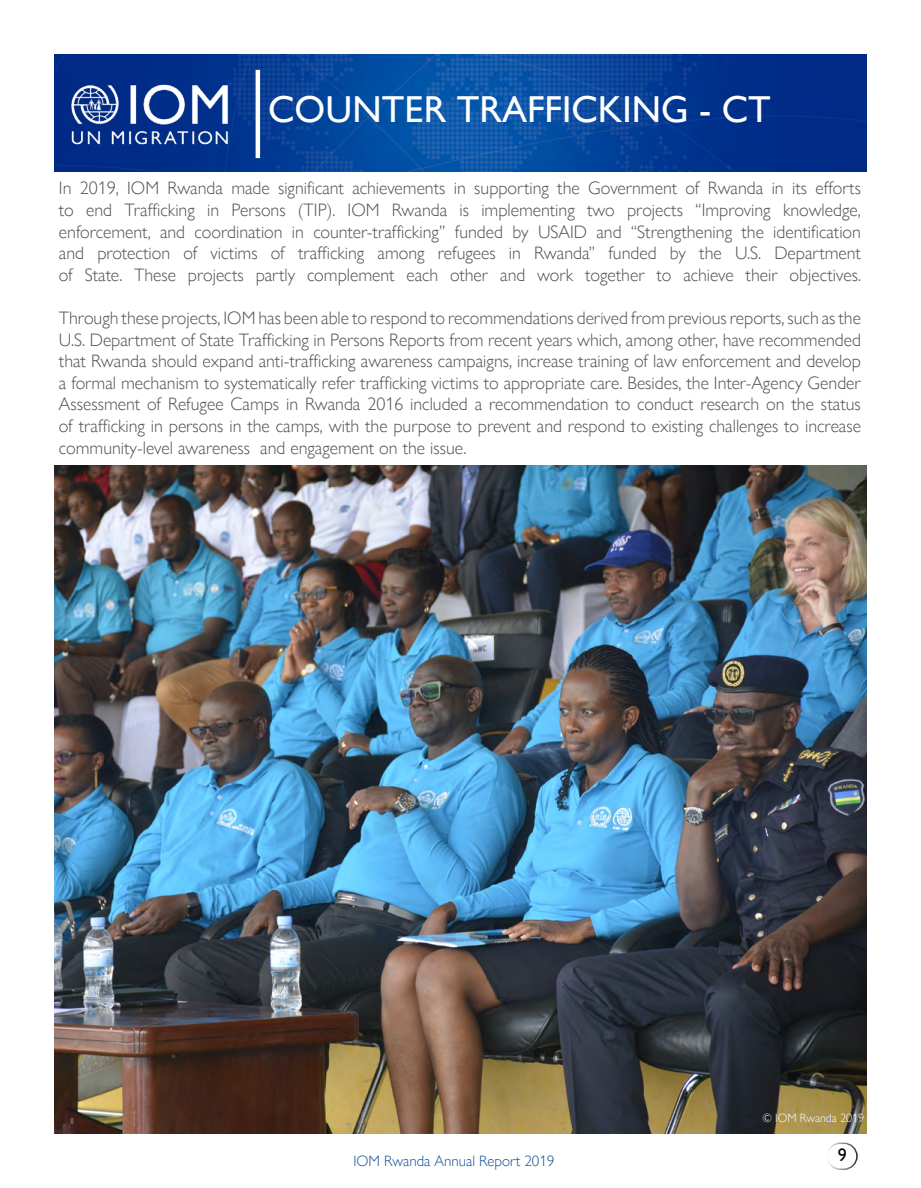
<style>
.page{position:relative;width:921px;height:1188px;background:#fff}
.page>*{position:absolute;margin:0;border:0;box-sizing:border-box;transform-origin:0 0}
.t1{font:37.5px "Gill Sans Nova";color:#fff}
.t2{font:300 18px/21.6px "Gill Sans Nova";color:#505051;text-align:justify}
.t3{font:18px "Gill Sans Nova";color:#000}
.t4{font:300 15px "Gill Sans Nova";color:#0e5099}
.t5{font:300 12px "Gill Sans Nova";color:#fff}
</style>
<div class="page">
<img style="left:55px;top:465px;width:812px;height:669px">
<div style="left:827px;top:1143px;width:31px;height:27px;border:2px solid #fff;border-radius:13px"></div>
<img style="left:54px;top:55px;width:813px;height:117px">
<hr style="left:256px;top:70px;width:4px;height:88px;background:#fff">
<img style="left:59px;top:61px;width:181px;height:107px">
<h1 class="t1" style="left:268px;top:88px;width:504px">COUNTER TRAFFICKING - CT</h1>
<p class="t2" style="left:59px;top:178px;width:804px">In 2019, IOM Rwanda made significant achievements in supporting the Government of Rwanda in its efforts to end Trafficking in Persons (TIP). IOM Rwanda is implementing two projects “Improving knowledge, enforcement, and coordination in counter-trafficking” funded by USAID and “Strengthening the identification and protection of victims of trafficking among refugees in Rwanda” funded by the U.S. Department of State. These projects partly complement each other and work together to achieve their objectives.</p>
<p class="t2" style="left:59px;top:307px;width:804px">Through these projects, IOM has been able to respond to recommendations derived from previous reports, such as the U.S. Department of State Trafficking in Persons Reports from recent years which, among other, have recommended that Rwanda should expand anti-trafficking awareness campaigns, increase training of law enforcement and develop a formal mechanism to systematically refer trafficking victims to appropriate care. Besides, the Inter-Agency Gender Assessment of Refugee Camps in Rwanda 2016 included a recommendation to conduct research on the status of trafficking in persons in the camps, with the purpose to prevent and respond to existing challenges to increase community-level awareness and engagement on the issue.</p>
<p class="t4" style="left:353px;top:1153px;width:203px">IOM Rwanda Annual Report 2019</p>
<p class="t5" style="left:762px;top:1112px;width:103px">© IOM Rwanda 2019</p>
<p class="t3" style="left:838px;top:1145px;width:10px">9</p>
</div>
